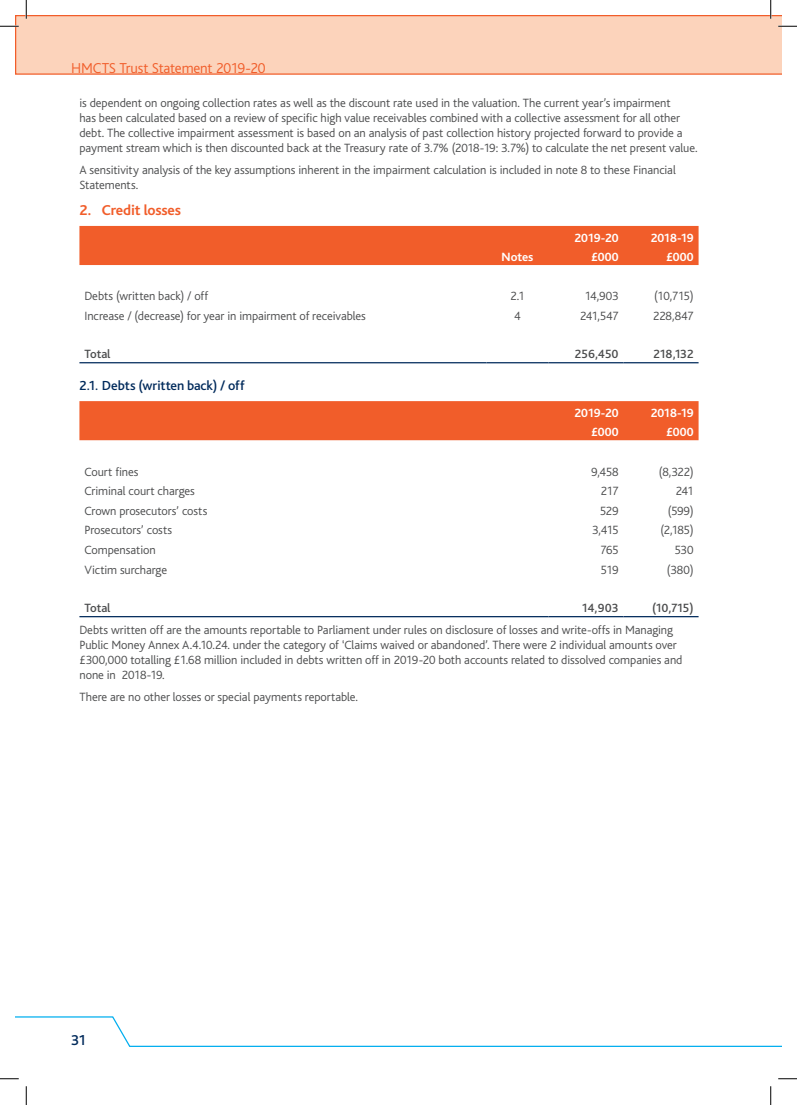
<style>
.page{position:relative;width:797px;height:1105px;background:#fff}
.page>*{position:absolute;margin:0;border:0;box-sizing:border-box;transform-origin:0 0}
.t1{font:300 15px "Bliss";letter-spacing:-.015em;color:#f15d2a}
.t2{font:700 15px "Bliss";letter-spacing:-.015em;color:#f15d2a}
.t3{font:500 15px "Bliss";color:#002a5b}
.t4{font:500 13.75px "Bliss";letter-spacing:-.005em;color:#002a5b}
.Body{font:300 12.5px/15px "Bliss";letter-spacing:-.005em;color:#4b4c4d}
.Body-2{font:700 12.5px "Bliss";color:#fff}
.Body_Medium{font:500 12.5px "Bliss";letter-spacing:-.005em;color:#4b4c4d}
</style>
<div class="page">
<svg style="left:16px;top:1016px;width:765px;height:73px"></svg>
<div style="left:79px;top:226px;width:619px;height:39px;background:#f15d2a"></div>
<hr style="left:79px;top:362px;width:407px;height:1px;background:#002a5b">
<hr style="left:486px;top:362px;width:62px;height:1px;background:#002a5b">
<hr style="left:548px;top:362px;width:75px;height:1px;background:#002a5b">
<hr style="left:623px;top:362px;width:75px;height:1px;background:#002a5b">
<div style="left:79px;top:401px;width:619px;height:39px;background:#f15d2a"></div>
<hr style="left:79px;top:616px;width:469px;height:1px;background:#002a5b">
<hr style="left:548px;top:616px;width:75px;height:1px;background:#002a5b">
<hr style="left:623px;top:616px;width:75px;height:1px;background:#002a5b">
<div style="left:16px;top:16px;width:765px;height:59px;background:#fcd3bb"></div>
<svg style="left:0;top:25px;width:19px;height:2px"></svg>
<svg style="left:778px;top:25px;width:19px;height:2px"></svg>
<svg style="left:0;top:1078px;width:19px;height:1px"></svg>
<svg style="left:778px;top:1078px;width:19px;height:1px"></svg>
<svg style="left:25px;top:0;width:2px;height:19px"></svg>
<svg style="left:25px;top:1086px;width:2px;height:19px"></svg>
<svg style="left:770px;top:0;width:1px;height:19px"></svg>
<svg style="left:770px;top:1086px;width:1px;height:19px"></svg>
<p class="t1" style="left:71px;top:60px;width:196px">HMCTS Trust Statement 2019-20</p>
<p class="Body" style="left:79px;top:95px;width:619px">is dependent on ongoing collection rates as well as the discount rate used in the valuation. The current year’s impairment<br>has been calculated based on a review of specific high value receivables combined with a collective assessment for all other debt. The collective impairment assessment is based on an analysis of past collection history projected forward to provide a payment stream which is then discounted back at the Treasury rate of 3.7% (2018-19: 3.7%) to calculate the net present value.</p>
<p class="Body" style="left:79px;top:162px;width:598px">A sensitivity analysis of the key assumptions inherent in the impairment calculation is included in note 8 to these Financial<br>Statements.</p>
<p class="t2" style="left:79px;top:202px;width:103px">2. Credit losses</p>
<p class="Body-2" style="left:574px;top:231px;width:46px">2019-20</p>
<p class="Body-2" style="left:650px;top:231px;width:44px">2018-19</p>
<p class="Body-2" style="left:501px;top:251px;width:33px">Notes</p>
<p class="Body-2" style="left:591px;top:251px;width:29px">£000</p>
<p class="Body-2" style="left:666px;top:251px;width:29px">£000</p>
<p class="Body" style="left:84px;top:289px;width:125px">Debts (written back) / off</p>
<p class="Body" style="left:510px;top:289px;width:16px">2.1</p>
<p class="Body" style="left:584px;top:289px;width:36px">14,903</p>
<p class="Body" style="left:654px;top:289px;width:41px">(10,715)</p>
<p class="Body" style="left:84px;top:309px;width:283px">Increase / (decrease) for year in impairment of receivables</p>
<p class="Body" style="left:514px;top:309px;width:8px">4</p>
<p class="Body" style="left:580px;top:309px;width:40px">241,547</p>
<p class="Body" style="left:653px;top:309px;width:42px">228,847</p>
<p class="Body_Medium" style="left:84px;top:346px;width:28px">Total</p>
<p class="Body_Medium" style="left:575px;top:346px;width:45px">256,450</p>
<p class="Body_Medium" style="left:653px;top:346px;width:41px">218,132</p>
<p class="t4" style="left:79px;top:377px;width:167px">2.1. Debts (written back) / off</p>
<p class="Body-2" style="left:574px;top:406px;width:46px">2019-20</p>
<p class="Body-2" style="left:650px;top:406px;width:44px">2018-19</p>
<p class="Body-2" style="left:591px;top:426px;width:29px">£000</p>
<p class="Body-2" style="left:666px;top:426px;width:29px">£000</p>
<p class="Body" style="left:84px;top:464px;width:56px">Court fines</p>
<p class="Body" style="left:591px;top:464px;width:29px">9,458</p>
<p class="Body" style="left:658px;top:464px;width:36px">(8,322)</p>
<p class="Body" style="left:84px;top:484px;width:112px">Criminal court charges</p>
<p class="Body" style="left:600px;top:484px;width:19px">217</p>
<p class="Body" style="left:675px;top:484px;width:19px">241</p>
<p class="Body" style="left:84px;top:503px;width:124px">Crown prosecutors’ costs</p>
<p class="Body" style="left:599px;top:503px;width:20px">529</p>
<p class="Body" style="left:667px;top:503px;width:27px">(599)</p>
<p class="Body" style="left:84px;top:523px;width:89px">Prosecutors’ costs</p>
<p class="Body" style="left:592px;top:523px;width:28px">3,415</p>
<p class="Body" style="left:660px;top:523px;width:35px">(2,185)</p>
<p class="Body" style="left:84px;top:543px;width:73px">Compensation</p>
<p class="Body" style="left:600px;top:543px;width:20px">765</p>
<p class="Body" style="left:674px;top:543px;width:21px">530</p>
<p class="Body" style="left:84px;top:562px;width:84px">Victim surcharge</p>
<p class="Body" style="left:600px;top:562px;width:20px">519</p>
<p class="Body" style="left:667px;top:562px;width:28px">(380)</p>
<p class="Body_Medium" style="left:84px;top:600px;width:28px">Total</p>
<p class="Body_Medium" style="left:582px;top:600px;width:38px">14,903</p>
<p class="Body_Medium" style="left:652px;top:600px;width:43px">(10,715)</p>
<p class="Body" style="left:79px;top:623px;width:604px">Debts written off are the amounts reportable to Parliament under rules on disclosure of losses and write-offs in Managing Public Money Annex A.4.10.24. under the category of ‘Claims waived or abandoned’. There were 2 individual amounts over £300,000 totalling £1.68 million included in debts written off in 2019-20 both accounts related to dissolved companies and none in 2018-19.</p>
<p class="Body" style="left:79px;top:690px;width:280px">There are no other losses or special payments reportable.</p>
<p class="t3" style="left:71px;top:1031px;width:16px">31</p>
</div>
